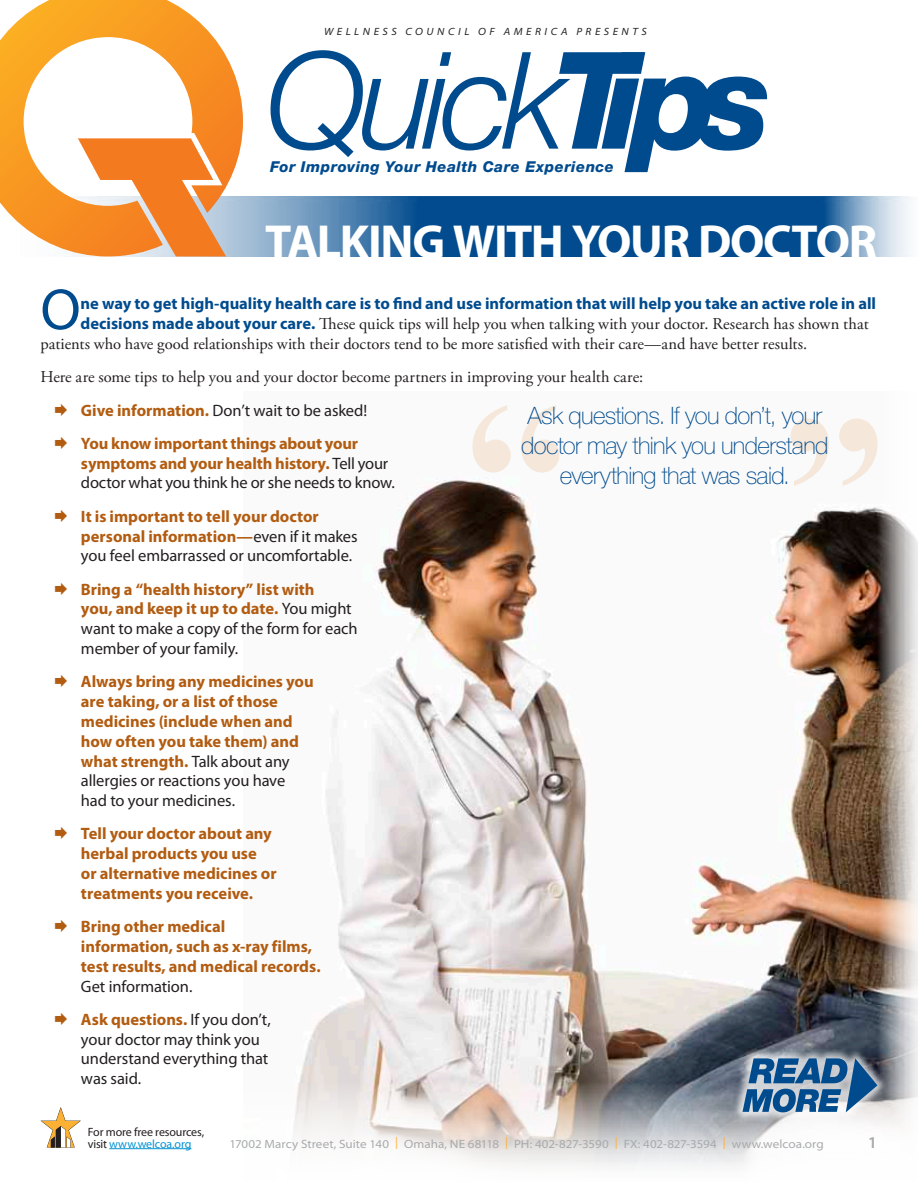
<style>
.page{position:relative;width:918px;height:1188px;background:#fff}
.page>*{position:absolute;margin:0;border:0;box-sizing:border-box;transform-origin:0 0}
.t1{font:italic 300 135px "Helvetica Neue";letter-spacing:-.055em;color:#004b8e}
.t2{font:58.35px "Myriad Pro";color:#004b8e}
.t3{font:700 48px "Myriad Pro";letter-spacing:-.025em;color:#fff}
.t4{font:100 24px/30px "Helvetica Neue";letter-spacing:-.03em;color:#004b8e;text-align:center}
.t5{font:700 16.5px/19.8px "Myriad Pro";color:#b25c11}
.t6{font:16.5px/19.8px "Adobe Garamond Pro";color:#231f20}
.t7{font:16.5px/19.8px "Myriad Pro";letter-spacing:-.01em;color:#231f20}
.t8{font:700 16.5px "Myriad Pro";letter-spacing:-.005em;color:#004b8e}
.t9{font:600 semi-expanded 16.5px "Myriad Pro";color:#a7a9ac}
.t10{font:italic 800 15px "Helvetica Neue";letter-spacing:.03em;color:#004b8e}
.t11{font:semi-expanded 12px "Myriad Pro";letter-spacing:.005em;color:#a7a9ac}
.t12{font:12px/12px "Myriad Pro";letter-spacing:-.01em;color:#231f20}
.t13{font:italic semi-expanded 10.5px "Myriad Pro";letter-spacing:.34em;color:#231f20}
.s1{font-weight:800}
.s2{font-family:"Myriad Pro";font-weight:700;color:#004b8e}
.s3{font-weight:400;color:#231f20}
.s4{font-weight:700;color:#b25c11}
.s5{color:#0695d3}
.s6{color:#fcb034}
</style>
<div class="page">
<svg style="left:243px;top:196px;width:668px;height:60px;background:#2c69a1"></svg>
<img style="left:294px;top:418px;width:624px;height:749px">
<svg style="left:472px;top:405px;width:87px;height:67px"></svg>
<svg style="left:791px;top:419px;width:87px;height:67px"></svg>
<div style="left:731px;top:1047px;width:155px;height:74px;background:#fff;opacity:.75"></div>
<svg style="left:742px;top:1058px;width:140px;height:54px;background:#5b83a8"></svg>
<hr style="left:109px;top:1148px;width:82px;height:1px;background:#0695d3">
<svg style="left:40px;top:1107px;width:41px;height:41px"></svg>
<svg style="left:0;top:0;width:243px;height:256px"></svg>
<svg style="left:78px;top:138px;width:148px;height:118px;background:#f19750"></svg>
<p class="t13" style="left:324px;top:26px;width:324px">WELLNESS COUNCIL OF AMERICA PRESENTS</p>
<h1 class="t1" style="left:266px;top:20px;width:507px">Quick<span class="s1">Tips</span></h1>
<p class="t10" style="left:270px;top:157px;width:345px">For Improving Your Health Care Experience</p>
<h3 class="t3" style="left:265px;top:211px;width:614px">TALKING WITH YOUR DOCTOR</h3>
<h2 class="t2" style="left:40px;top:274px;width:42px">O</h2>
<p class="t8" style="left:81px;top:293px;width:797px">ne way to get high-quality health care is to find and use information that will help you take an active role in all</p>
<p class="t6" style="left:40px;top:315px;width:830px;text-indent:40px"><span class="s2">decisions made about your care.</span> These quick tips will help you when talking with your doctor. Research has shown that patients who have good relationships with their doctors tend to be more satisfied with their care—and have better results.</p>
<p class="t6" style="left:40px;top:368px;width:604px">Here are some tips to help you and your doctor become partners in improving your health care:</p>
<p class="t5" style="left:81px;top:393px;width:288px;line-height:33.3px">Give information. <span class="s3">Don’t wait to be asked!<br></span>You know important things about your</p>
<p class="t7" style="left:81px;top:453px;width:315px"><span class="s4">symptoms and your health history.</span> Tell your doctor what you think he or she needs to know.</p>
<p class="t5" style="left:81px;top:506px;width:278px">It is important to tell your doctor personal information—<span class="s3">even if it makes you feel embarrassed or uncomfortable.</span></p>
<p class="t7" style="left:81px;top:579px;width:278px"><span class="s4">Bring a “health history” list with<br>you, and keep it up to date.</span> You might want to make a copy of the form for each member of your family.</p>
<p class="t5" style="left:81px;top:671px;width:234px">Always bring any medicines you are taking, or a list of those medicines (include when and how often you take them) and what strength. <span class="s3">Talk about any allergies or reactions you have had to your medicines.</span></p>
<p class="t5" style="left:81px;top:823px;width:197px">Tell your doctor about any herbal products you use or alternative medicines or treatments you receive.</p>
<p class="t5" style="left:81px;top:916px;width:241px">Bring other medical information, such as x-ray films, test results, and medical records.</p>
<p class="t7" style="left:81px;top:969px;width:191px;line-height:33.3px">Get information.<br><span class="s4">Ask questions.</span> If you don’t,</p>
<p class="t7" style="left:81px;top:1029px;width:189px">your doctor may think you understand everything that was said.</p>
<h3 class="t4" style="left:521px;top:401px;width:309px">Ask questions. If you don’t, your doctor may think you understand everything that was said.</h3>
<p class="t12" style="left:88px;top:1125px;width:118px">For more free resources, visit <span class="s5">www.welcoa.org</span></p>
<p class="t11" style="left:230px;top:1137px;width:596px">17002 Marcy Street, Suite 140 <span class="s6">|</span> Omaha, NE 68118 <span class="s6">|</span> PH: 402-827-3590 <span class="s6">|</span> FX: 402-827-3594 <span class="s6">|</span> www.welcoa.org</p>
<p class="t9" style="left:868px;top:1133px;width:11px">1</p>
</div>
